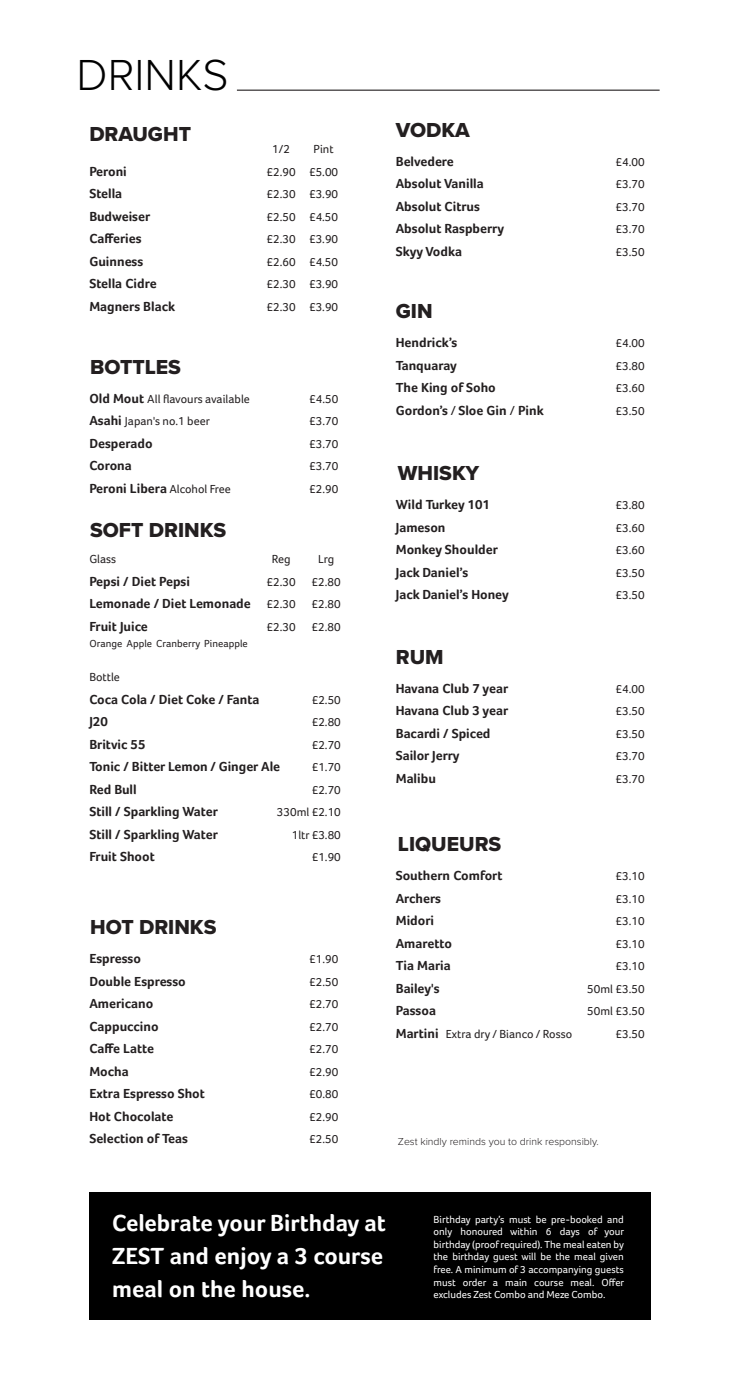
<style>
.page{position:relative;width:749px;height:1387px;background:#fff}
.page>*{position:absolute;margin:0;border:0;box-sizing:border-box;transform-origin:0 0}
.t1{font:300 45px "Proxima Nova";color:#000}
.t2{font:700 24px/33px "Foco";color:#fff}
.t3{font:21px "Proxima Nova Extrabld";color:#231f20}
.t4{font:700 13.5px "Foco";color:#231f20}
.t5{font:12px "Foco";color:#231f20}
.t6{font:10.5px/12.6px "Foco";color:#fff;text-align:justify}
.t7{font:300 10.5px "Proxima Nova";color:#231f20}
.t8{font:10.5px "Foco";color:#231f20}
.s1{font-weight:700;font-size:13.5px}
.s2{font-weight:400;font-size:12px}
.s3{font-weight:400}
</style>
<div class="page">
<div style="left:89px;top:1192px;width:562px;height:127px;background:#000"></div>
<hr style="left:237px;top:90px;width:422px;height:1px;background:#231f20">
<h1 class="t1" style="left:77px;top:48px;width:153px">DRINKS</h1>
<h3 class="t3" style="left:89px;top:121px;width:103px">DRAUGHT</h3>
<h3 class="t3" style="left:395px;top:117px;width:75px">VODKA</h3>
<p class="t5" style="left:272px;top:142px;width:19px">1/2</p>
<p class="t5" style="left:313px;top:142px;width:22px">Pint</p>
<p class="t4" style="left:89px;top:163px;width:39px">Peroni</p>
<p class="t5" style="left:266px;top:165px;width:73px">£2.90 £5.00</p>
<p class="t4" style="left:89px;top:186px;width:34px">Stella</p>
<p class="t5" style="left:266px;top:187px;width:73px">£2.30 £3.90</p>
<p class="t4" style="left:89px;top:208px;width:62px">Budweiser</p>
<p class="t5" style="left:266px;top:210px;width:73px">£2.50 £4.50</p>
<p class="t4" style="left:89px;top:231px;width:54px">Cafferies</p>
<p class="t5" style="left:266px;top:232px;width:73px">£2.30 £3.90</p>
<p class="t4" style="left:89px;top:253px;width:55px">Guinness</p>
<p class="t5" style="left:266px;top:255px;width:73px">£2.60 £4.50</p>
<p class="t4" style="left:89px;top:276px;width:69px">Stella Cidre</p>
<p class="t5" style="left:266px;top:277px;width:73px">£2.30 £3.90</p>
<p class="t4" style="left:89px;top:298px;width:87px">Magners Black</p>
<p class="t5" style="left:266px;top:300px;width:73px">£2.30 £3.90</p>
<h3 class="t3" style="left:90px;top:354px;width:92px">BOTTLES</h3>
<p class="t5" style="left:89px;top:392px;width:162px"><span class="s1">Old Mout</span> All flavours available</p>
<p class="t5" style="left:309px;top:392px;width:31px">£4.50</p>
<p class="t5" style="left:89px;top:414px;width:122px"><span class="s1">Asahi</span> Japan's no.1 beer</p>
<p class="t5" style="left:309px;top:414px;width:31px">£3.70</p>
<p class="t4" style="left:89px;top:435px;width:65px">Desperado</p>
<p class="t5" style="left:309px;top:437px;width:31px">£3.70</p>
<p class="t4" style="left:89px;top:458px;width:44px">Corona</p>
<p class="t5" style="left:309px;top:459px;width:31px">£3.70</p>
<p class="t4" style="left:89px;top:480px;width:143px">Peroni Libera <span class="s2">Alcohol Free</span></p>
<p class="t5" style="left:309px;top:482px;width:31px">£2.90</p>
<h3 class="t3" style="left:90px;top:517px;width:138px">SOFT DRINKS</h3>
<p class="t5" style="left:89px;top:552px;width:28px">Glass</p>
<p class="t5" style="left:272px;top:552px;width:20px">Reg</p>
<p class="t5" style="left:318px;top:552px;width:18px">Lrg</p>
<p class="t4" style="left:89px;top:573px;width:102px">Pepsi / Diet Pepsi</p>
<p class="t5" style="left:266px;top:575px;width:31px">£2.30</p>
<p class="t5" style="left:311px;top:575px;width:31px">£2.80</p>
<p class="t4" style="left:89px;top:595px;width:163px">Lemonade / Diet Lemonade</p>
<p class="t5" style="left:266px;top:597px;width:31px">£2.30</p>
<p class="t5" style="left:311px;top:597px;width:31px">£2.80</p>
<p class="t4" style="left:89px;top:618px;width:60px">Fruit Juice</p>
<p class="t5" style="left:266px;top:620px;width:31px">£2.30</p>
<p class="t5" style="left:311px;top:620px;width:31px">£2.80</p>
<p class="t8" style="left:89px;top:637px;width:160px">Orange Apple Cranberry Pineapple</p>
<p class="t5" style="left:89px;top:670px;width:32px">Bottle</p>
<p class="t4" style="left:89px;top:691px;width:171px">Coca Cola / Diet Coke / Fanta</p>
<p class="t5" style="left:312px;top:692px;width:31px">£2.50</p>
<p class="t4" style="left:89px;top:713px;width:20px">J20</p>
<p class="t5" style="left:312px;top:715px;width:31px">£2.80</p>
<p class="t4" style="left:89px;top:736px;width:58px">Britvic 55</p>
<p class="t5" style="left:312px;top:737px;width:31px">£2.70</p>
<p class="t4" style="left:89px;top:758px;width:192px">Tonic / Bitter Lemon / Ginger Ale</p>
<p class="t5" style="left:312px;top:760px;width:31px">£1.70</p>
<p class="t4" style="left:89px;top:781px;width:49px">Red Bull</p>
<p class="t5" style="left:312px;top:782px;width:31px">£2.70</p>
<p class="t4" style="left:89px;top:803px;width:130px">Still / Sparkling Water</p>
<p class="t5" style="left:277px;top:805px;width:65px">330ml £2.10</p>
<p class="t4" style="left:89px;top:826px;width:130px">Still / Sparkling Water</p>
<p class="t5" style="left:292px;top:827px;width:51px">1ltr £3.80</p>
<p class="t4" style="left:89px;top:848px;width:67px">Fruit Shoot</p>
<p class="t5" style="left:312px;top:850px;width:31px">£1.90</p>
<h3 class="t3" style="left:90px;top:914px;width:128px">HOT DRINKS</h3>
<p class="t4" style="left:89px;top:950px;width:53px">Espresso</p>
<p class="t5" style="left:309px;top:951px;width:31px">£1.90</p>
<p class="t4" style="left:89px;top:972px;width:98px">Double Espresso</p>
<p class="t5" style="left:309px;top:974px;width:31px">£2.50</p>
<p class="t4" style="left:89px;top:995px;width:65px">Americano</p>
<p class="t5" style="left:309px;top:996px;width:31px">£2.70</p>
<p class="t4" style="left:89px;top:1017px;width:71px">Cappuccino</p>
<p class="t5" style="left:309px;top:1019px;width:31px">£2.70</p>
<p class="t4" style="left:89px;top:1040px;width:66px">Caffe Latte</p>
<p class="t5" style="left:309px;top:1041px;width:31px">£2.70</p>
<p class="t4" style="left:89px;top:1062px;width:41px">Mocha</p>
<p class="t5" style="left:309px;top:1064px;width:31px">£2.90</p>
<p class="t4" style="left:89px;top:1085px;width:117px">Extra Espresso Shot</p>
<p class="t5" style="left:309px;top:1086px;width:31px">£0.80</p>
<p class="t4" style="left:89px;top:1107px;width:85px">Hot Chocolate</p>
<p class="t5" style="left:309px;top:1109px;width:31px">£2.90</p>
<p class="t4" style="left:89px;top:1130px;width:100px">Selection of Teas</p>
<p class="t5" style="left:309px;top:1131px;width:31px">£2.50</p>
<p class="t4" style="left:395px;top:153px;width:60px">Belvedere</p>
<p class="t5" style="left:615px;top:155px;width:31px">£4.00</p>
<p class="t4" style="left:395px;top:176px;width:89px">Absolut Vanilla</p>
<p class="t5" style="left:615px;top:177px;width:31px">£3.70</p>
<p class="t4" style="left:395px;top:198px;width:86px">Absolut Citrus</p>
<p class="t5" style="left:615px;top:200px;width:31px">£3.70</p>
<p class="t4" style="left:395px;top:221px;width:110px">Absolut Raspberry</p>
<p class="t5" style="left:615px;top:222px;width:31px">£3.70</p>
<p class="t4" style="left:395px;top:243px;width:68px">Skyy Vodka</p>
<p class="t5" style="left:615px;top:245px;width:31px">£3.50</p>
<h3 class="t3" style="left:395px;top:299px;width:38px">GIN</h3>
<p class="t4" style="left:395px;top:335px;width:63px">Hendrick’s</p>
<p class="t5" style="left:615px;top:336px;width:31px">£4.00</p>
<p class="t4" style="left:395px;top:357px;width:63px">Tanquaray</p>
<p class="t5" style="left:615px;top:359px;width:31px">£3.80</p>
<p class="t4" style="left:395px;top:380px;width:101px">The King of Soho</p>
<p class="t5" style="left:615px;top:381px;width:31px">£3.60</p>
<p class="t4" style="left:395px;top:402px;width:149px">Gordon’s <span class="s3">/</span> Sloe Gin <span class="s3">/</span> Pink</p>
<p class="t5" style="left:615px;top:404px;width:31px">£3.50</p>
<h3 class="t3" style="left:398px;top:460px;width:83px">WHISKY</h3>
<p class="t4" style="left:395px;top:496px;width:95px">Wild Turkey 101</p>
<p class="t5" style="left:615px;top:498px;width:31px">£3.80</p>
<p class="t4" style="left:395px;top:519px;width:51px">Jameson</p>
<p class="t5" style="left:615px;top:520px;width:31px">£3.60</p>
<p class="t4" style="left:395px;top:541px;width:104px">Monkey Shoulder</p>
<p class="t5" style="left:615px;top:543px;width:31px">£3.60</p>
<p class="t4" style="left:395px;top:564px;width:74px">Jack Daniel’s</p>
<p class="t5" style="left:615px;top:565px;width:31px">£3.50</p>
<p class="t4" style="left:395px;top:586px;width:115px">Jack Daniel’s Honey</p>
<p class="t5" style="left:615px;top:588px;width:31px">£3.50</p>
<h3 class="t3" style="left:395px;top:644px;width:49px">RUM</h3>
<p class="t4" style="left:395px;top:680px;width:114px">Havana Club 7 year</p>
<p class="t5" style="left:615px;top:681px;width:31px">£4.00</p>
<p class="t4" style="left:395px;top:702px;width:114px">Havana Club 3 year</p>
<p class="t5" style="left:615px;top:704px;width:31px">£3.50</p>
<p class="t4" style="left:395px;top:725px;width:96px">Bacardi / Spiced</p>
<p class="t5" style="left:615px;top:726px;width:31px">£3.50</p>
<p class="t4" style="left:395px;top:747px;width:65px">Sailor Jerry</p>
<p class="t5" style="left:615px;top:749px;width:31px">£3.70</p>
<p class="t4" style="left:395px;top:770px;width:42px">Malibu</p>
<p class="t5" style="left:615px;top:771px;width:31px">£3.70</p>
<h3 class="t3" style="left:398px;top:831px;width:105px">LIQUEURS</h3>
<p class="t4" style="left:395px;top:867px;width:108px">Southern Comfort</p>
<p class="t5" style="left:615px;top:869px;width:31px">£3.10</p>
<p class="t4" style="left:395px;top:890px;width:47px">Archers</p>
<p class="t5" style="left:615px;top:891px;width:31px">£3.10</p>
<p class="t4" style="left:395px;top:912px;width:40px">Midori</p>
<p class="t5" style="left:615px;top:914px;width:31px">£3.10</p>
<p class="t4" style="left:395px;top:935px;width:58px">Amaretto</p>
<p class="t5" style="left:615px;top:936px;width:31px">£3.10</p>
<p class="t4" style="left:395px;top:957px;width:56px">Tia Maria</p>
<p class="t5" style="left:615px;top:959px;width:31px">£3.10</p>
<p class="t4" style="left:395px;top:980px;width:45px">Bailey's</p>
<p class="t5" style="left:587px;top:981px;width:59px">50ml £3.50</p>
<p class="t4" style="left:395px;top:1002px;width:42px">Passoa</p>
<p class="t5" style="left:587px;top:1004px;width:59px">50ml £3.50</p>
<p class="t5" style="left:395px;top:1026px;width:178px"><span class="s1">Martini</span> Extra dry / Bianco / Rosso</p>
<p class="t5" style="left:615px;top:1026px;width:31px">£3.50</p>
<p class="t7" style="left:398px;top:1135px;width:202px">Zest kindly reminds you to drink responsibly.</p>
<h2 class="t2" style="left:112px;top:1205px;width:275px">Celebrate your Birthday at<br>ZEST and enjoy a 3 course meal on the house.</h2>
<p class="t6" style="left:433px;top:1212px;width:192px">Birthday party’s must be pre-booked and only honoured within 6 days of your birthday (proof required). The meal eaten by the birthday guest will be the meal given free. A minimum of 3 accompanying guests must order a main course meal. Offer excludes Zest Combo and Meze Combo.</p>
</div>
